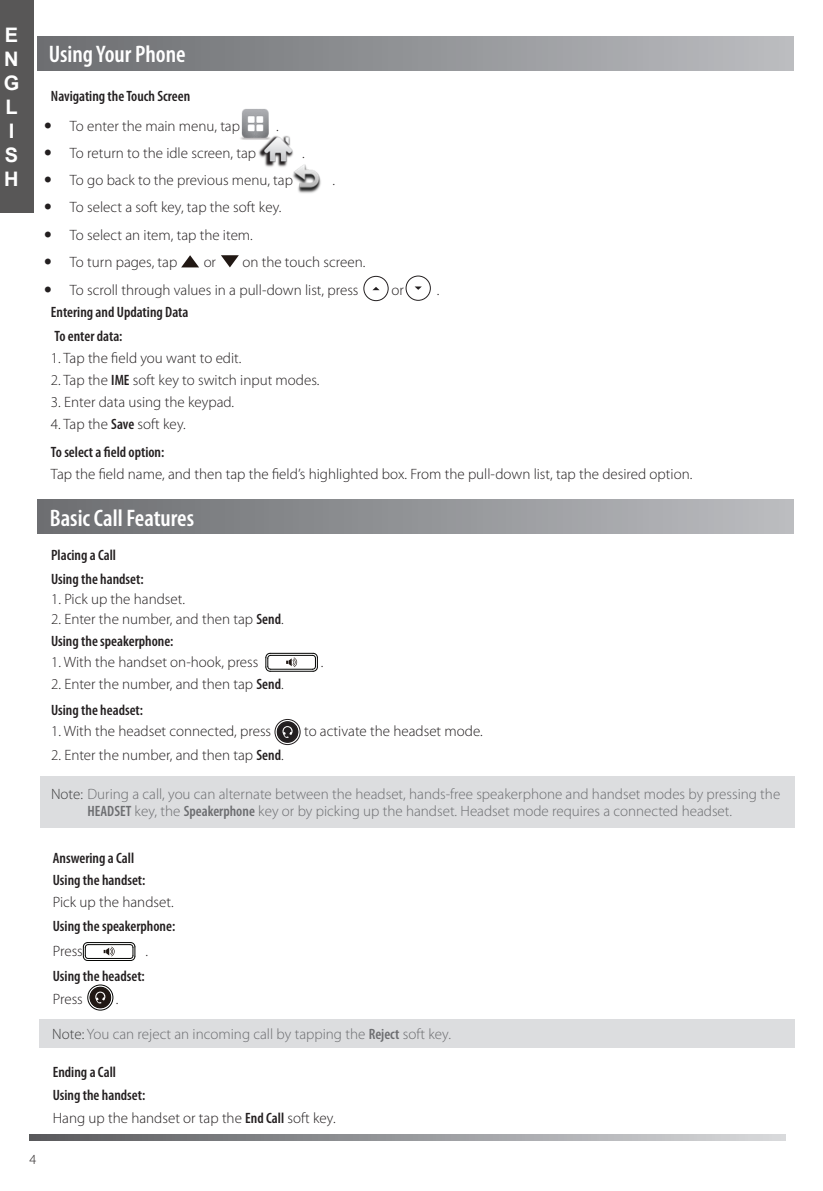
<style>
.page{position:relative;width:823px;height:1191px;background:#fff}
.page>*{position:absolute;margin:0;border:0;box-sizing:border-box;transform-origin:0 0}
.t1{font:600 condensed 24px "Myriad Pro";color:#fff}
.t2{font:700 20px/24px "Arial";color:#fff}
.t3{font:300 15px/27px "Myriad Pro";color:#231f20}
.t4{font:600 condensed 15px/24px "Myriad Pro";color:#231f20}
.t5{font:300 15px/17px "Myriad Pro";color:#6c6d70}
.t6{font:300 14px "Myriad Pro";color:#231f20}
.s1{font-weight:600;font-stretch:condensed}
.s2{font-weight:300;font-stretch:normal}
.s3{color:#3e3e3f}
</style>
<div class="page">
<hr style="left:270px;top:671px;width:43px;height:1px;background:#040503">
<hr style="left:270px;top:669px;width:42px;height:1px;background:#040503">
<hr style="left:270px;top:655px;width:42px;height:1px;background:#040503">
<hr style="left:270px;top:653px;width:43px;height:1px;background:#040503">
<svg style="left:265px;top:652px;width:6px;height:20px"></svg>
<svg style="left:312px;top:652px;width:6px;height:20px"></svg>
<svg style="left:286px;top:657px;width:11px;height:10px"></svg>
<div style="left:274px;top:719px;width:26px;height:26px;border:1px solid #231f20;border-radius:50%"></div>
<div style="left:277px;top:721px;width:21px;height:21px;border:1px solid #231f20;border-radius:50%"></div>
<div style="left:277px;top:722px;width:20px;height:20px;background:#231f20;border-radius:50%"></div>
<div style="left:277px;top:722px;width:20px;height:20px;border:1px solid #231f20;border-radius:50%"></div>
<svg style="left:282px;top:726px;width:10px;height:12px"></svg>
<hr style="left:88px;top:960px;width:43px;height:1px;background:#040503">
<hr style="left:88px;top:958px;width:42px;height:1px;background:#040503">
<hr style="left:88px;top:944px;width:42px;height:1px;background:#040503">
<hr style="left:88px;top:942px;width:43px;height:1px;background:#040503">
<svg style="left:83px;top:942px;width:6px;height:19px"></svg>
<svg style="left:129px;top:942px;width:6px;height:19px"></svg>
<svg style="left:104px;top:946px;width:10px;height:10px"></svg>
<div style="left:87px;top:984px;width:26px;height:26px;border:1px solid #040503;border-radius:50%"></div>
<div style="left:90px;top:986px;width:21px;height:22px;border:1px solid #040503;border-radius:50%"></div>
<div style="left:90px;top:987px;width:20px;height:20px;background:#201814;border-radius:50%"></div>
<div style="left:90px;top:987px;width:20px;height:20px;border:1px solid #201814;border-radius:50%"></div>
<svg style="left:95px;top:991px;width:10px;height:12px"></svg>
<img style="left:240px;top:109px;width:29px;height:31px">
<img style="left:292px;top:164px;width:29px;height:29px">
<img style="left:256px;top:134px;width:39px;height:36px">
<svg style="left:372px;top:287px;width:7px;height:3px"></svg>
<div style="left:363px;top:276px;width:25px;height:25px;border:1px solid #231f20;border-radius:50%"></div>
<svg style="left:414px;top:286px;width:7px;height:4px"></svg>
<div style="left:405px;top:276px;width:25px;height:25px;border:1px solid #231f20;border-radius:50%"></div>
<svg style="left:181px;top:255px;width:18px;height:12px"></svg>
<svg style="left:221px;top:255px;width:18px;height:12px"></svg>
<div style="left:38px;top:36px;width:754px;height:34px;background:linear-gradient(to right,#6b6d70,#bbbcc0)"></div>
<div style="left:38px;top:500px;width:754px;height:34px;background:linear-gradient(to right,#6b6d70,#bbbcc0)"></div>
<div style="left:41px;top:776px;width:753px;height:51px;background:#dcdddf"></div>
<div style="left:39px;top:1019px;width:754px;height:29px;background:#dcdddf"></div>
<div style="left:0;top:0;width:33px;height:213px;background:#585757"></div>
<svg style="left:29px;top:1134px;width:756px;height:6px"></svg>
<h2 class="t2" style="left:4px;top:23px;width:16px">E<br>N<br>G<br>L<br>I<br>S<br>H</h2>
<p class="t6" style="left:29px;top:1152px;width:8px">4</p>
<h1 class="t1" style="left:49px;top:41px;width:138px">Using Your Phone</h1>
<p class="t4" style="left:51px;top:84px;width:141px">Navigating the Touch Screen</p>
<p class="t3" style="left:70px;top:113px;width:171px">To enter the main menu, tap</p>
<p class="t3" style="left:276px;top:113px;width:4px">.</p>
<p class="t3" style="left:70px;top:140px;width:188px">To return to the idle screen, tap</p>
<p class="t3" style="left:302px;top:140px;width:4px">.</p>
<p class="t3" style="left:70px;top:167px;width:224px">To go back to the previous menu, tap</p>
<p class="t3" style="left:332px;top:167px;width:4px">.</p>
<p class="t3" style="left:70px;top:194px;width:213px">To select a soft key, tap the soft key.<br>To select an item, tap the item.<br>To turn pages, tap</p>
<p class="t3" style="left:70px;top:248px;width:297px;line-height:28px;text-indent:172px">on the touch screen.<br>To scroll through values in a pull-down list, press</p>
<p class="t3" style="left:203px;top:248px;width:14px">or</p>
<p class="t3" style="left:391px;top:276px;width:14px">or</p>
<p class="t3" style="left:436px;top:276px;width:4px">.</p>
<p class="t4" style="left:51px;top:300px;width:139px">Entering and Updating Data<br>To enter data:</p>
<p class="t3" style="left:51px;top:345px;width:192px">1. Tap the field you want to edit.</p>
<p class="t3" style="left:51px;top:367px;width:270px">2. Tap the <span class="s1">IME</span> soft key to switch input modes.</p>
<p class="t3" style="left:51px;top:389px;width:185px">3. Enter data using the keypad.</p>
<p class="t4" style="left:51px;top:410px;width:136px;line-height:28px"><span class="s2">4. Tap the</span> Save <span class="s2">soft key.<br></span>To select a field option:</p>
<p class="t3" style="left:51px;top:461px;width:642px">Tap the field name, and then tap the field’s highlighted box. From the pull-down list, tap the desired option.</p>
<h1 class="t1" style="left:50px;top:504px;width:146px">Basic Call Features</h1>
<p class="t4" style="left:51px;top:543px;width:94px">Placing a Call<br>Using the handset:</p>
<p class="t3" style="left:51px;top:585px;width:135px">1. Pick up the handset.</p>
<p class="t3" style="left:51px;top:608px;width:234px;line-height:22px">2. Enter the number, and then tap <span class="s1">Send</span>.<br><span class="s1">Using the speakerphone:</span></p>
<p class="t3" style="left:51px;top:648px;width:209px">1. With the handset on-hook, press</p>
<p class="t3" style="left:321px;top:648px;width:4px">.</p>
<p class="t3" style="left:51px;top:671px;width:234px;line-height:26px">2. Enter the number, and then tap <span class="s1">Send</span>.<br><span class="s1">Using the headset:</span></p>
<p class="t3" style="left:51px;top:717px;width:221px">1. With the headset connected, press</p>
<p class="t3" style="left:304px;top:717px;width:180px">to activate the headset mode.</p>
<p class="t3" style="left:51px;top:741px;width:234px">2. Enter the number, and then tap <span class="s1">Send</span>.</p>
<p class="t5" style="left:87px;top:785px;width:693px;text-indent:-36px"><span class="s3">Note:</span> During a call, you can alternate between the headset, hands-free speakerphone and handset modes by pressing the<br><span class="s1">HEADSET</span> key, the <span class="s1">Speakerphone</span> key or by picking up the handset. Headset mode requires a connected headset.</p>
<p class="t4" style="left:53px;top:846px;width:94px;line-height:22px">Answering a Call<br>Using the handset:</p>
<p class="t3" style="left:53px;top:888px;width:122px">Pick up the handset.</p>
<p class="t4" style="left:53px;top:913px;width:124px">Using the speakerphone:</p>
<p class="t3" style="left:53px;top:937px;width:31px">Press</p>
<p class="t3" style="left:145px;top:937px;width:4px">.</p>
<p class="t4" style="left:53px;top:964px;width:93px">Using the headset:</p>
<p class="t3" style="left:53px;top:985px;width:31px">Press</p>
<p class="t3" style="left:116px;top:985px;width:4px">.</p>
<p class="t5" style="left:52px;top:1026px;width:400px"><span class="s3">Note:</span> You can reject an incoming call by tapping the <span class="s1">Reject</span> soft key.</p>
<p class="t4" style="left:53px;top:1060px;width:284px;line-height:23px">Ending a Call<br>Using the handset:<br><span class="s2">Hang up the handset or tap the</span> End Call <span class="s2">soft key.</span></p>
</div>
